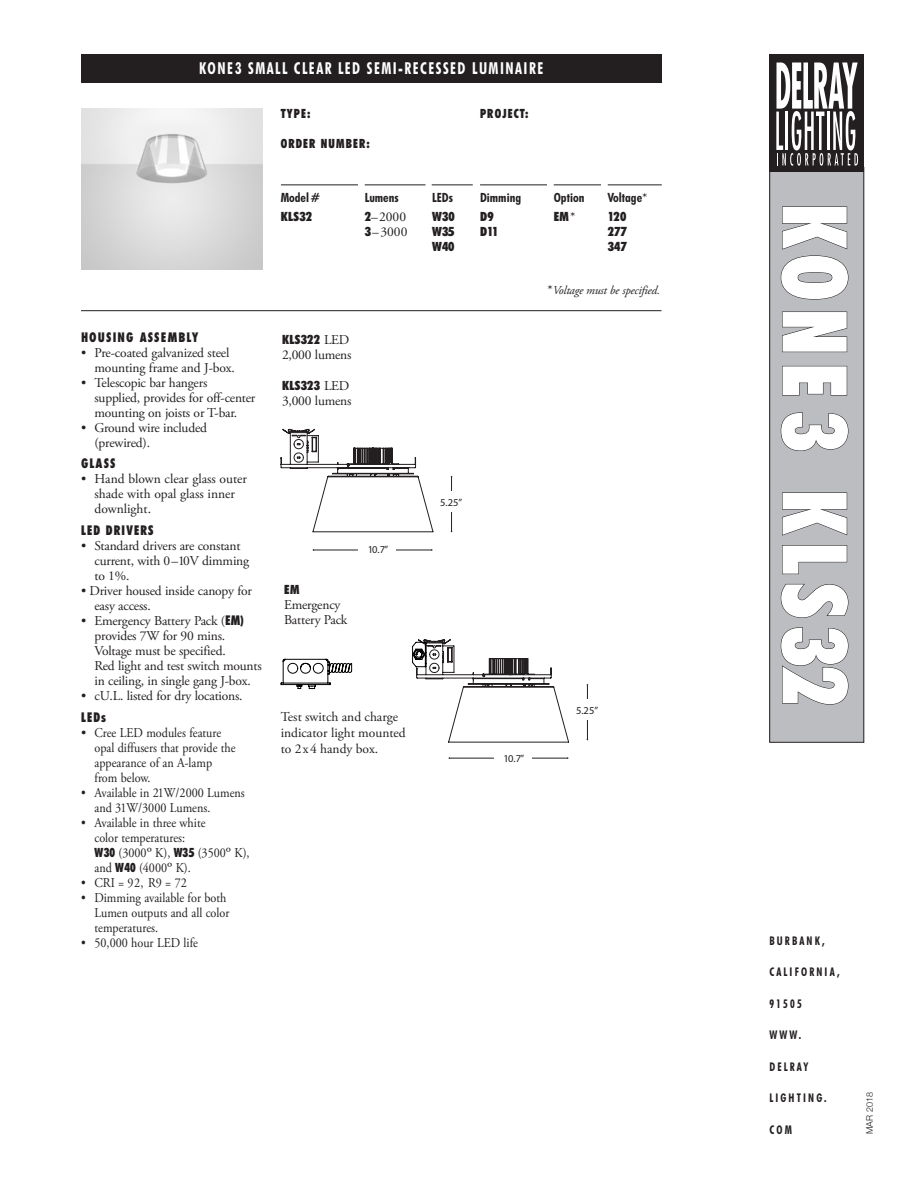
<style>
.page{position:relative;width:918px;height:1188px;background:#fff}
.page>*{position:absolute;margin:0;border:0;box-sizing:border-box;transform-origin:0 0}
.t1{font:900 condensed 90px "Futura BT";letter-spacing:.1em;color:#fff;scale:.9 1}
.t2{font:700 condensed 16.5px "Futura BT";letter-spacing:.1em;color:#fff;scale:.9 1}
.Bullets{font:13.5px/15px "Adobe Garamond Pro";letter-spacing:-.01em;color:#231f20}
.Bullets-2{font:13.5px/15px "Adobe Garamond Pro";letter-spacing:-.01em;color:#231f20;scale:.9 1}
.t3{font:900 condensed 13.5px "Futura BT";letter-spacing:.1em;color:#231f20;scale:.9 1}
.t4{font:900 condensed 12.75px "Futura BT";letter-spacing:.025em;color:#231f20}
.t5{font:700 condensed 12.75px "Futura BT";color:#231f20}
.t6{font:900 condensed 12.75px "Futura BT";letter-spacing:.1em;color:#231f20;scale:.9 1}
.t7{font:800 condensed 12.75px "Futura";letter-spacing:.1em;color:#231f20;scale:.9 1}
.t8{font:900 condensed 12.75px "Futura BT";letter-spacing:.025em;color:#231f20;scale:.9 1}
.t9{font:700 condensed 12px "Futura BT";letter-spacing:.2em;color:#231f20;scale:.9 1}
.t10{font:italic 12px "Adobe Garamond Pro";letter-spacing:-.015em;color:#231f20}
.t11{font:10.5px "Myriad Pro";letter-spacing:-.04em;color:#231f20}
.t12{font:300 9px "Helvetica Neue";color:#231f20}
.s1{font-family:"Futura";font-weight:800;font-stretch:condensed;font-size:12.75px}
.s2{font-family:"Futura BT";font-weight:900;font-stretch:condensed;font-size:12.75px}
.s3{font-family:"Adobe Garamond Pro";font-weight:400;font-stretch:normal;font-size:13.5px}
.s4{font-style:normal;font-size:13.5px}
</style>
<div class="page">
<hr style="left:81px;top:310px;width:581px;height:1px;background:#231f20">
<div style="left:770px;top:167px;width:94px;height:575px;background:#bcbdc0"></div>
<svg style="left:781px;top:206px;width:68px;height:94px"></svg>
<svg style="left:782px;top:311px;width:65px;height:41px"></svg>
<svg style="left:782px;top:366px;width:65px;height:30px"></svg>
<svg style="left:781px;top:412px;width:68px;height:39px"></svg>
<svg style="left:782px;top:492px;width:65px;height:44px"></svg>
<svg style="left:782px;top:545px;width:65px;height:29px"></svg>
<svg style="left:781px;top:583px;width:68px;height:35px"></svg>
<svg style="left:781px;top:627px;width:68px;height:78px"></svg>
<div style="left:770px;top:167px;width:94px;height:575px;border:1px solid #231f20"></div>
<div style="left:770px;top:54px;width:94px;height:118px;background:#231f20"></div>
<svg style="left:776px;top:62px;width:82px;height:104px"></svg>
<div style="left:81px;top:54px;width:581px;height:29px;background:#231f20"></div>
<img style="left:81px;top:108px;width:182px;height:162px">
<hr style="left:451px;top:477px;width:1px;height:54px;background:#231f20">
<hr style="left:313px;top:550px;width:119px;height:1px;background:#231f20">
<div style="left:359px;top:539px;width:37px;height:21px;background:#fff"></div>
<div style="left:434px;top:491px;width:33px;height:21px;background:#fff"></div>
<svg style="left:281px;top:429px;width:152px;height:103px"></svg>
<hr style="left:281px;top:185px;width:77px;height:1px;background:#231f20">
<hr style="left:365px;top:185px;width:61px;height:1px;background:#231f20">
<hr style="left:432px;top:185px;width:41px;height:1px;background:#231f20">
<hr style="left:480px;top:185px;width:67px;height:1px;background:#231f20">
<hr style="left:554px;top:185px;width:47px;height:1px;background:#231f20">
<hr style="left:608px;top:185px;width:54px;height:1px;background:#231f20">
<hr style="left:587px;top:685px;width:1px;height:55px;background:#231f20">
<hr style="left:449px;top:758px;width:119px;height:1px;background:#231f20">
<div style="left:494px;top:747px;width:38px;height:21px;background:#fff"></div>
<div style="left:570px;top:700px;width:33px;height:20px;background:#fff"></div>
<svg style="left:281px;top:639px;width:288px;height:104px"></svg>
<p class="t2" style="left:199px;top:58px;width:384px">KONE3 SMALL CLEAR LED SEMI-RECESSED LUMINAIRE</p>
<p class="t8" style="left:281px;top:106px;width:35px">TYPE:</p>
<p class="t6" style="left:281px;top:136px;width:101px">ORDER NUMBER:</p>
<p class="t6" style="left:480px;top:106px;width:55px">PROJECT:</p>
<p class="t7" style="left:81px;top:329px;width:132px">HOUSING ASSEMBLY</p>
<p class="Bullets" style="left:94px;top:345px;width:142px;text-indent:-14px">• Pre-coated galvanized steel mounting frame and J-box.</p>
<p class="Bullets" style="left:94px;top:375px;width:162px;text-indent:-14px">• Telescopic bar hangers supplied, provides for off-center mounting on joists or T-bar.</p>
<p class="Bullets" style="left:94px;top:420px;width:114px;text-indent:-14px">• Ground wire included (prewired).</p>
<p class="t7" style="left:81px;top:455px;width:40px">GLASS</p>
<p class="Bullets" style="left:94px;top:472px;width:154px;text-indent:-14px">• Hand blown clear glass outer shade with opal glass inner downlight.</p>
<p class="t3" style="left:81px;top:522px;width:82px">LED DRIVERS</p>
<p class="Bullets" style="left:94px;top:539px;width:156px;text-indent:-14px">• Standard drivers are constant current, with 0–10V dimming to 1%.</p>
<p class="Bullets" style="left:94px;top:584px;width:159px;text-indent:-14px">• Driver housed inside canopy for easy access.</p>
<p class="Bullets" style="left:94px;top:614px;width:169px;text-indent:-14px">• Emergency Battery Pack (<span class="s1">EM) </span>provides 7W for 90 mins.<br>Voltage must be specified.<br>Red light and test switch mounts in ceiling, in single gang J-box.</p>
<p class="Bullets" style="left:81px;top:689px;width:163px">• cU.L. listed for dry locations.</p>
<p class="t3" style="left:81px;top:709px;width:30px">LEDs</p>
<p class="Bullets" style="left:94px;top:725px;width:143px;text-indent:-14px">• Cree LED modules feature opal diffusers that provide the appearance of an A-lamp from below.</p>
<p class="Bullets-2" style="left:94px;top:785px;width:169px;text-indent:-14px">• Available in 21W/2000 Lumens and 31W/3000 Lumens.</p>
<p class="Bullets-2" style="left:94px;top:815px;width:174px;text-indent:-14px">• Available in three white<br>color temperatures:<br><span class="s2">W30</span> (3000º K), <span class="s2">W35</span> (3500º K), and <span class="s2">W40</span> (4000º K).</p>
<p class="Bullets-2" style="left:81px;top:875px;width:119px">• CRI = 92, R9 = 72</p>
<p class="Bullets-2" style="left:94px;top:890px;width:151px;text-indent:-14px">• Dimming available for both<br>Lumen outputs and all color temperatures.</p>
<p class="Bullets-2" style="left:81px;top:935px;width:132px">• 50,000 hour LED life</p>
<p class="t5" style="left:281px;top:190px;width:41px">Model#</p>
<p class="t5" style="left:365px;top:190px;width:35px">Lumens</p>
<p class="t5" style="left:432px;top:190px;width:22px">LEDs</p>
<p class="t5" style="left:480px;top:190px;width:43px">Dimming</p>
<p class="t5" style="left:554px;top:190px;width:32px">Option</p>
<p class="t5" style="left:608px;top:190px;width:41px">Voltage<span class="s3">*</span></p>
<p class="t4" style="left:281px;top:209px;width:33px">KLS32</p>
<p class="Bullets" style="left:365px;top:210px;width:43px"><span class="s2">2</span>–2000</p>
<p class="Bullets" style="left:365px;top:225px;width:44px"><span class="s2">3</span>–3000</p>
<p class="t4" style="left:432px;top:209px;width:24px">W30</p>
<p class="t4" style="left:432px;top:224px;width:24px">W35</p>
<p class="t4" style="left:432px;top:239px;width:24px">W40</p>
<p class="t4" style="left:480px;top:209px;width:15px">D9</p>
<p class="t4" style="left:480px;top:224px;width:20px">D11</p>
<p class="t4" style="left:554px;top:209px;width:23px">EM<span class="s3">*</span></p>
<p class="t4" style="left:608px;top:209px;width:20px">120</p>
<p class="t4" style="left:608px;top:224px;width:21px">277</p>
<p class="t4" style="left:608px;top:239px;width:21px">347</p>
<p class="t10" style="left:547px;top:283px;width:114px"><span class="s4">*</span>Voltage must be specified.</p>
<p class="t4" style="left:282px;top:331px;width:69px">KLS322 <span class="s3">LED</span></p>
<p class="Bullets" style="left:282px;top:347px;width:71px">2,000 lumens</p>
<p class="t4" style="left:282px;top:378px;width:69px">KLS323 <span class="s3">LED</span></p>
<p class="Bullets" style="left:282px;top:394px;width:71px">3,000 lumens</p>
<p class="t4" style="left:284px;top:582px;width:17px">EM</p>
<p class="Bullets" style="left:284px;top:598px;width:65px">Emergency<br>Battery Pack</p>
<p class="t11" style="left:368px;top:543px;width:22px">10.7”</p>
<p class="Bullets" style="left:281px;top:709px;width:127px;line-height:16.2px">Test switch and charge indicator light mounted to 2x4 handy box.</p>
<p class="t11" style="left:440px;top:496px;width:24px">5.25”</p>
<p class="t11" style="left:504px;top:752px;width:22px">10.7”</p>
<p class="t11" style="left:576px;top:704px;width:24px">5.25”</p>
<p class="t1" style="left:869px;top:204px;width:560px;rotate:90deg">KONE3 KLS32</p>
<p class="t9" style="left:769px;top:933px;width:63px">BURBANK,</p>
<p class="t9" style="left:769px;top:964px;width:80px">CALIFORNIA,</p>
<p class="t9" style="left:769px;top:996px;width:38px">91505</p>
<p class="t9" style="left:769px;top:1027px;width:37px">WWW.</p>
<p class="t9" style="left:769px;top:1059px;width:45px">DELRAY</p>
<p class="t9" style="left:769px;top:1090px;width:65px">LIGHTING.</p>
<p class="t9" style="left:769px;top:1122px;width:27px">COM</p>
<p class="t12" style="left:862px;top:1134px;width:43px;rotate:-90deg">MAR 2018</p>
</div>
